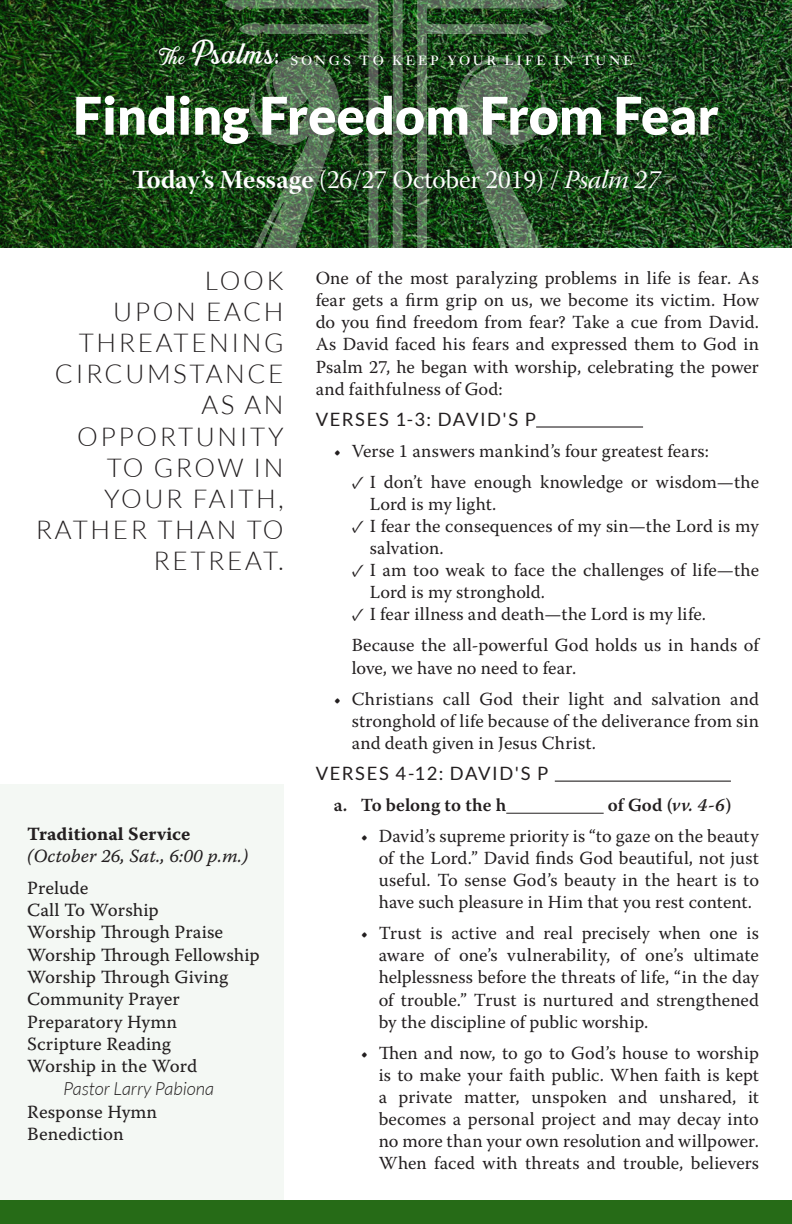
<style>
.page{position:relative;width:792px;height:1224px;background:#fff}
.page>*{position:absolute;margin:0;border:0;box-sizing:border-box;transform-origin:0 0}
.t1{font:900 52px "Lato";color:#fff}
.t2{font:34px "Greatly Clean";letter-spacing:.005em;color:#fff}
.t3{font:300 26px/31.2px "Lato";letter-spacing:.1em;color:#231f20;text-align:right}
.t4{font:26px "Warnock Pro Subh";color:#fff}
.t5{font:18.6px "Warnock Pro Capt";color:#231f20}
.t6{font:18.6px/22.4px "Warnock Pro It Capt";color:#231f20}
.t7{font:18.4px/22px "Warnock Pro";letter-spacing:.01em;color:#231f20;text-align:justify}
.t8{font:18.4px "Lato";letter-spacing:.085em;color:#231f20}
.t9{font:600 18.4px "Warnock Pro";letter-spacing:.005em;color:#231f20}
.t10{font:italic 300 18.2px "Lato";color:#231f20}
.t11{font:14px "Janson URWSC";letter-spacing:.23em;color:#fff}
.s1{font-size:22px}
.s2{font-family:"Warnock Pro Bold Subh"}
.s3{font-family:"Warnock Pro It Subh"}
.s4{font-family:"Warnock Pro Bold Capt"}
.s5{font-family:"Minion Pro"}
.s6{font-style:italic}
</style>
<div class="page">
<img style="left:0;top:0;width:792px;height:247px">
<img style="left:225px;top:0;width:342px;height:247px">
<div style="left:0;top:1201px;width:792px;height:23px;background:#266b17"></div>
<hr style="left:536px;top:426px;width:107px;height:2px;background:#231f20">
<hr style="left:555px;top:781px;width:176px;height:1px;background:#231f20">
<hr style="left:506px;top:813px;width:98px;height:1px;background:#231f20">
<div style="left:0;top:785px;width:284px;height:439px;background:#f4f8f4"></div>
<p class="t2" style="left:159px;top:33px;width:122px"><span class="s1">The</span> Psalms:</p>
<p class="t11" style="left:290px;top:52px;width:344px">SONGS TO KEEP YOUR LIFE IN TUNE</p>
<p class="t1" style="left:73px;top:85px;width:647px">Finding Freedom From Fear</p>
<p class="t4" style="left:132px;top:165px;width:529px"><span class="s2">Today’s Message</span> (26/27 October 2019) / <span class="s3">Psalm 27</span></p>
<p class="t3" style="left:36px;top:265px;width:249px">LOOK<br>UPON EACH<br>THREATENING<br>CIRCUMSTANCE<br>AS AN<br>OPPORTUNITY<br>TO GROW IN<br>YOUR FAITH,<br>RATHER THAN TO<br>RETREAT.</p>
<p class="t6" style="left:27px;top:822px;width:223px"><span class="s4">Traditional Service </span>(October 26, Sat., 6:00 p.m.)</p>
<p class="t5" style="left:27px;top:876px;width:63px">Prelude</p>
<p class="t5" style="left:27px;top:899px;width:133px">Call To Worship</p>
<p class="t5" style="left:27px;top:921px;width:198px">Worship Through Praise</p>
<p class="t5" style="left:27px;top:943px;width:234px">Worship Through Fellowship</p>
<p class="t5" style="left:27px;top:966px;width:203px">Worship Through Giving</p>
<p class="t5" style="left:27px;top:988px;width:154px">Community Prayer</p>
<p class="t5" style="left:27px;top:1010px;width:151px">Preparatory Hymn</p>
<p class="t5" style="left:27px;top:1033px;width:145px">Scripture Reading</p>
<p class="t5" style="left:27px;top:1055px;width:172px">Worship in the Word</p>
<p class="t10" style="left:63px;top:1079px;width:152px">Pastor Larry Pabiona</p>
<p class="t5" style="left:27px;top:1100px;width:132px">Response Hymn</p>
<p class="t5" style="left:27px;top:1123px;width:98px">Benediction</p>
<p class="t7" style="left:316px;top:267px;width:445px">One of the most paralyzing problems in life is fear. As fear gets a firm grip on us, we become its victim. How do you find freedom from fear? Take a cue from David.<br>As David faced his fears and expressed them to God in Psalm 27, he began with worship, celebrating the power and faithfulness of God:</p>
<p class="t8" style="left:316px;top:409px;width:222px">VERSES 1-3: DAVID'S P</p>
<p class="t7" style="left:334px;top:439px;width:377px">• Verse 1 answers mankind’s four greatest fears:</p>
<p class="t7" style="left:370px;top:471px;width:391px;text-indent:-18px"><span class="s5">✓</span> I don’t have enough knowledge or wisdom—the<br>Lord is my light.</p>
<p class="t7" style="left:370px;top:515px;width:391px;text-indent:-18px"><span class="s5">✓</span> I fear the consequences of my sin—the Lord is my salvation.</p>
<p class="t7" style="left:370px;top:559px;width:391px;text-indent:-18px"><span class="s5">✓</span> I am too weak to face the challenges of life—the<br>Lord is my stronghold.</p>
<p class="t7" style="left:352px;top:603px;width:356px"><span class="s5">✓</span> I fear illness and death—the Lord is my life.</p>
<p class="t7" style="left:352px;top:634px;width:409px">Because the all-powerful God holds us in hands of love, we have no need to fear.</p>
<p class="t7" style="left:352px;top:687px;width:409px;text-indent:-18px">• Christians call God their light and salvation and stronghold of life because of the deliverance from sin and death given in Jesus Christ.</p>
<p class="t8" style="left:316px;top:763px;width:234px">VERSES 4-12: DAVID'S P</p>
<p class="t9" style="left:334px;top:794px;width:174px">a. To belong to the h</p>
<p class="t9" style="left:608px;top:794px;width:125px">of God (<span class="s6">vv. 4-6</span>)</p>
<p class="t7" style="left:379px;top:825px;width:382px;text-indent:-18px">• David’s supreme priority is “to gaze on the beauty of the Lord.” David finds God beautiful, not just useful. To sense God’s beauty in the heart is to have such pleasure in Him that you rest content.</p>
<p class="t7" style="left:379px;top:922px;width:382px;text-indent:-18px">• Trust is active and real precisely when one is aware of one’s vulnerability, of one’s ultimate helplessness before the threats of life, “in the day of trouble.” Trust is nurtured and strengthened by the discipline of public worship.</p>
<p class="t7" style="left:379px;top:1041px;width:382px;text-indent:-18px">• Then and now, to go to God’s house to worship is to make your faith public. When faith is kept a private matter, unspoken and unshared, it becomes a personal project and may decay into no more than your own resolution and willpower.<br>When faced with threats and trouble, believers</p>
</div>
